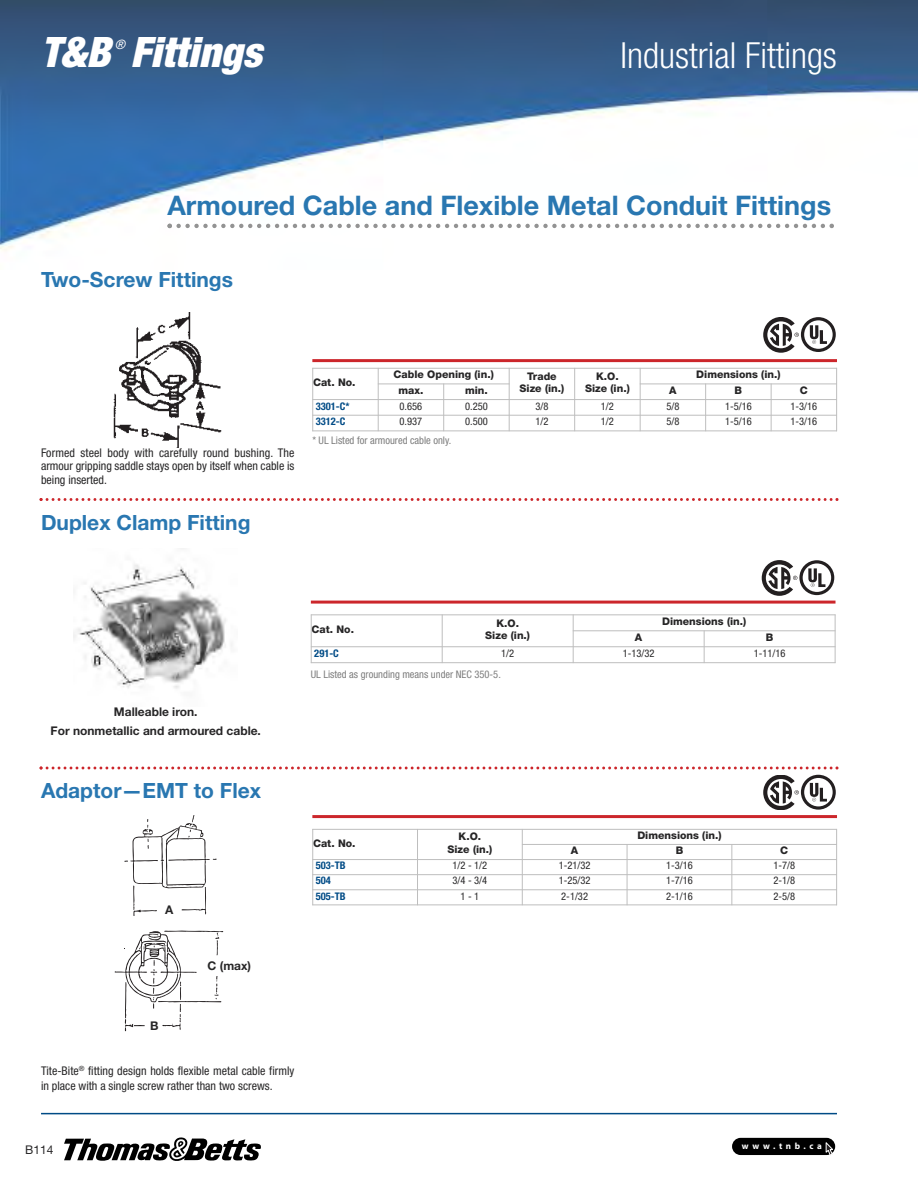
<style>
.page{position:relative;width:918px;height:1188px;background:#fff}
.page>*{position:absolute;margin:0;border:0;box-sizing:border-box;transform-origin:0 0}
.t1{font:italic 900 condensed 42px "Helvetica Neue LT Std";color:#fff}
.t2{font:300 condensed 36px "Helvetica Neue LT Std";color:#fff}
.t3{font:700 27px "Helvetica Neue LT Std";color:#2977b1}
.t4{font:700 21px "Helvetica Neue LT Std";color:#2977b1}
.t5{font:italic condensed 12.9px "Helvetica Neue LT Std";color:#fff}
.t6{font:condensed 12px/13.5px "Helvetica Neue LT Std";color:#272627;text-align:justify}
.t7{font:700 12px/18.8px "Helvetica Neue LT Std";color:#272627;text-align:center}
.t8{font:12px "Helvetica Neue LT Std";color:#272627}
.t9{font:800 10.5px/12.6px "Helvetica Neue LT Std";color:#272627;text-align:center}
.t10{font:condensed 10.5px "Helvetica Neue LT Std";color:#272627}
.t11{font:condensed 10.5px "Helvetica Neue LT Std";color:#7d7d7d}
.t12{font:700 condensed 10.5px "Helvetica Neue LT Std";color:#004b86}
.t13{font:700 9px "Myriad Pro";letter-spacing:.405em;color:#fff}
</style>
<div class="page">
<hr style="left:41px;top:1113px;width:796px;height:1px;background:#004b86">
<svg style="left:64px;top:1137px;width:197px;height:24px"></svg>
<div style="left:732px;top:1138px;width:103px;height:17px;background:#000;border-radius:9px"></div>
<svg style="left:826px;top:1143px;width:7px;height:12px"></svg>
<img style="left:0;top:0;width:918px;height:251px">
<svg style="left:40px;top:498px;width:798px;height:3px"></svg>
<img style="left:114px;top:313px;width:108px;height:135px">
<img style="left:74px;top:548px;width:158px;height:141px">
<svg style="left:115px;top:931px;width:109px;height:100px"></svg>
<div style="left:149px;top:1020px;width:12px;height:15px;background:#fff"></div>
<div style="left:206px;top:958px;width:49px;height:18px;background:#fff"></div>
<hr style="left:312px;top:359px;width:525px;height:3px;background:#cc262b">
<hr style="left:312px;top:368px;width:1px;height:63px;background:#bebebe">
<hr style="left:378px;top:368px;width:1px;height:63px;background:#bebebe">
<hr style="left:443px;top:384px;width:1px;height:47px;background:#bebebe">
<hr style="left:509px;top:368px;width:1px;height:63px;background:#bebebe">
<hr style="left:574px;top:368px;width:1px;height:63px;background:#bebebe">
<hr style="left:640px;top:368px;width:1px;height:63px;background:#bebebe">
<hr style="left:705px;top:384px;width:1px;height:47px;background:#bebebe">
<hr style="left:771px;top:384px;width:1px;height:47px;background:#bebebe">
<hr style="left:836px;top:368px;width:1px;height:63px;background:#bebebe">
<hr style="left:312px;top:368px;width:525px;height:1px;background:#bebebe">
<hr style="left:378px;top:384px;width:132px;height:1px;background:#bebebe">
<hr style="left:640px;top:384px;width:197px;height:1px;background:#bebebe">
<hr style="left:312px;top:399px;width:525px;height:1px;background:#bebebe">
<hr style="left:312px;top:415px;width:525px;height:1px;background:#bebebe">
<hr style="left:312px;top:430px;width:525px;height:1px;background:#bebebe">
<hr style="left:311px;top:601px;width:525px;height:3px;background:#cc262b">
<hr style="left:311px;top:614px;width:1px;height:49px;background:#bebebe">
<hr style="left:442px;top:614px;width:1px;height:49px;background:#bebebe">
<hr style="left:573px;top:614px;width:1px;height:49px;background:#bebebe">
<hr style="left:704px;top:630px;width:1px;height:33px;background:#bebebe">
<hr style="left:835px;top:614px;width:1px;height:49px;background:#bebebe">
<hr style="left:311px;top:614px;width:525px;height:1px;background:#bebebe">
<hr style="left:573px;top:630px;width:263px;height:1px;background:#bebebe">
<hr style="left:311px;top:646px;width:525px;height:1px;background:#bebebe">
<hr style="left:311px;top:662px;width:525px;height:1px;background:#bebebe">
<svg style="left:763px;top:317px;width:73px;height:35px"></svg>
<svg style="left:762px;top:560px;width:72px;height:35px"></svg>
<svg style="left:167px;top:224px;width:667px;height:4px"></svg>
<svg style="left:40px;top:766px;width:798px;height:150px"></svg>
<h1 class="t1" style="left:41px;top:38px;width:71px">T&amp;B</h1>
<p class="t5" style="left:115px;top:40px;width:12px">®</p>
<h1 class="t1" style="left:130px;top:38px;width:133px">Fittings</h1>
<h2 class="t2" style="left:621px;top:42px;width:218px">Industrial Fittings</h2>
<h3 class="t3" style="left:167px;top:196px;width:665px">Armoured Cable and Flexible Metal Conduit Fittings</h3>
<h3 class="t4" style="left:41px;top:272px;width:194px">Two-Screw Fittings</h3>
<p class="t6" style="left:41px;top:447px;width:255px">Formed steel body with carefully round bushing. The armour gripping saddle stays open by itself when cable is being inserted.</p>
<h3 class="t4" style="left:41px;top:515px;width:211px">Duplex Clamp Fitting</h3>
<p class="t9" style="left:313px;top:377px;width:44px">Cat. No.</p>
<p class="t9" style="left:394px;top:369px;width:102px">Cable Opening (in.)</p>
<p class="t9" style="left:520px;top:371px;width:46px">Trade<br>Size (in.)</p>
<p class="t9" style="left:585px;top:371px;width:46px">K.O.<br>Size (in.)</p>
<p class="t9" style="left:696px;top:369px;width:86px">Dimensions (in.)</p>
<p class="t9" style="left:399px;top:385px;width:26px">max.</p>
<p class="t9" style="left:465px;top:385px;width:24px">min.</p>
<p class="t9" style="left:669px;top:385px;width:9px">A</p>
<p class="t9" style="left:735px;top:385px;width:9px">B</p>
<p class="t9" style="left:800px;top:385px;width:9px">C</p>
<p class="t12" style="left:316px;top:402px;width:35px">3301-C*</p>
<p class="t10" style="left:400px;top:402px;width:24px">0.656</p>
<p class="t10" style="left:465px;top:402px;width:24px">0.250</p>
<p class="t10" style="left:535px;top:402px;width:14px">3/8</p>
<p class="t10" style="left:601px;top:402px;width:14px">1/2</p>
<p class="t10" style="left:666px;top:402px;width:14px">5/8</p>
<p class="t10" style="left:725px;top:402px;width:28px">1-5/16</p>
<p class="t10" style="left:790px;top:402px;width:28px">1-3/16</p>
<p class="t12" style="left:316px;top:418px;width:31px">3312-C</p>
<p class="t10" style="left:400px;top:418px;width:24px">0.937</p>
<p class="t10" style="left:465px;top:418px;width:24px">0.500</p>
<p class="t10" style="left:535px;top:418px;width:14px">1/2</p>
<p class="t10" style="left:601px;top:418px;width:14px">1/2</p>
<p class="t10" style="left:666px;top:418px;width:14px">5/8</p>
<p class="t10" style="left:725px;top:418px;width:28px">1-5/16</p>
<p class="t10" style="left:790px;top:418px;width:28px">1-3/16</p>
<p class="t11" style="left:312px;top:436px;width:140px">* UL Listed for armoured cable only.</p>
<p class="t7" style="left:51px;top:703px;width:212px">Malleable iron.<br>For nonmetallic and armoured cable.</p>
<h3 class="t4" style="left:41px;top:783px;width:222px">Adaptor—EMT to Flex</h3>
<p class="t7" style="left:165px;top:902px;width:10px">A</p>
<p class="t7" style="left:208px;top:957px;width:45px">C (max)</p>
<p class="t9" style="left:312px;top:624px;width:44px">Cat. No.</p>
<p class="t9" style="left:485px;top:618px;width:46px">K.O.<br>Size (in.)</p>
<p class="t9" style="left:662px;top:616px;width:86px">Dimensions (in.)</p>
<p class="t9" style="left:635px;top:632px;width:9px">A</p>
<p class="t9" style="left:766px;top:632px;width:9px">B</p>
<p class="t12" style="left:314px;top:649px;width:26px">291-C</p>
<p class="t10" style="left:501px;top:649px;width:14px">1/2</p>
<p class="t10" style="left:623px;top:649px;width:33px">1-13/32</p>
<p class="t10" style="left:754px;top:649px;width:33px">1-11/16</p>
<p class="t11" style="left:311px;top:670px;width:192px">UL Listed as grounding means under NEC 350-5.</p>
<p class="t9" style="left:313px;top:838px;width:44px">Cat. No.</p>
<p class="t9" style="left:448px;top:831px;width:46px">K.O.<br>Size (in.)</p>
<p class="t9" style="left:637px;top:830px;width:86px">Dimensions (in.)</p>
<p class="t9" style="left:571px;top:845px;width:9px">A</p>
<p class="t9" style="left:676px;top:845px;width:9px">B</p>
<p class="t9" style="left:780px;top:845px;width:9px">C</p>
<p class="t12" style="left:316px;top:862px;width:31px">503-TB</p>
<p class="t10" style="left:453px;top:862px;width:36px">1/2 - 1/2</p>
<p class="t10" style="left:559px;top:862px;width:33px">1-21/32</p>
<p class="t10" style="left:666px;top:862px;width:28px">1-3/16</p>
<p class="t10" style="left:773px;top:862px;width:23px">1-7/8</p>
<p class="t12" style="left:316px;top:877px;width:17px">504</p>
<p class="t10" style="left:453px;top:877px;width:36px">3/4 - 3/4</p>
<p class="t10" style="left:559px;top:877px;width:33px">1-25/32</p>
<p class="t10" style="left:666px;top:877px;width:28px">1-7/16</p>
<p class="t10" style="left:773px;top:877px;width:23px">2-1/8</p>
<p class="t12" style="left:316px;top:892px;width:31px">505-TB</p>
<p class="t10" style="left:460px;top:892px;width:20px">1 - 1</p>
<p class="t10" style="left:561px;top:892px;width:28px">2-1/32</p>
<p class="t10" style="left:666px;top:892px;width:28px">2-1/16</p>
<p class="t10" style="left:773px;top:892px;width:23px">2-5/8</p>
<p class="t7" style="left:150px;top:1018px;width:10px">B</p>
<p class="t6" style="left:41px;top:1064px;width:255px;line-height:15px">Tite-Bite<sup>®</sup> fitting design holds flexible metal cable firmly in place with a single screw rather than two screws.</p>
<p class="t8" style="left:25px;top:1145px;width:30px">B114</p>
<p class="t13" style="left:742px;top:1143px;width:81px">www.tnb.ca</p>
</div>
